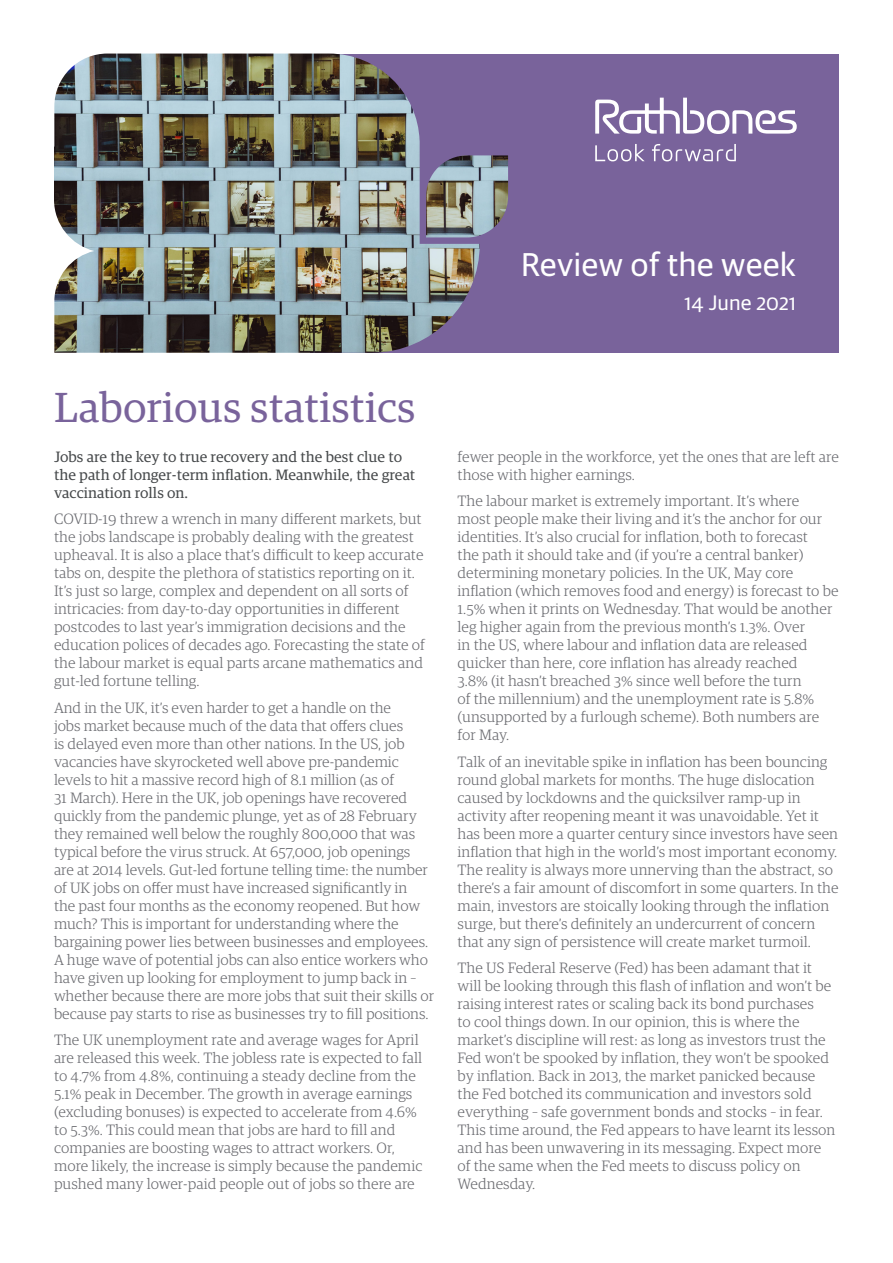
<style>
.page{position:relative;width:893px;height:1263px;background:#fff}
.page>*{position:absolute;margin:0;border:0;box-sizing:border-box;transform-origin:0 0}
.t1{font:42px "Guardian RTB Egyp";color:#79639b}
.t2{font:33px "Guardian RTB Sans";color:#fff}
.t3{font:21px "Guardian RTB Sans";color:#fff}
.t4{font:300 15px/18px "Guardian RTB Egyp";color:#696a6f}
.t5{font:15px/18px "Guardian RTB Egyp";color:#45484a}
</style>
<div class="page">
<div style="left:310px;top:54px;width:529px;height:299px;background:#79639b"></div>
<svg style="left:595px;top:98px;width:202px;height:63px"></svg>
<img style="left:54px;top:54px;width:454px;height:299px">
<h2 class="t2" style="left:521px;top:241px;width:277px">Review of the week</h2>
<h3 class="t3" style="left:684px;top:287px;width:113px">14 June 2021</h3>
<h1 class="t1" style="left:54px;top:379px;width:363px">Laborious statistics</h1>
<p class="t5" style="left:54px;top:447px;width:363px">Jobs are the key to true recovery and the best clue to the path of longer-term inflation. Meanwhile, the great vaccination rolls on.</p>
<p class="t4" style="left:54px;top:509px;width:372px">COVID-19 threw a wrench in many different markets, but the jobs landscape is probably dealing with the greatest upheaval. It is also a place that’s difficult to keep accurate tabs on, despite the plethora of statistics reporting on it.<br>It’s just so large, complex and dependent on all sorts of intricacies: from day-to-day opportunities in different postcodes to last year’s immigration decisions and the education polices of decades ago. Forecasting the state of the labour market is equal parts arcane mathematics and gut-led fortune telling.</p>
<p class="t4" style="left:54px;top:698px;width:382px">And in the UK, it’s even harder to get a handle on the<br>jobs market because much of the data that offers clues<br>is delayed even more than other nations. In the US, job vacancies have skyrocketed well above pre-pandemic levels to hit a massive record high of 8.1 million (as of<br>31 March). Here in the UK, job openings have recovered quickly from the pandemic plunge, yet as of 28 February they remained well below the roughly 800,000 that was typical before the virus struck. At 657,000, job openings<br>are at 2014 levels. Gut-led fortune telling time: the number of UK jobs on offer must have increased significantly in<br>the past four months as the economy reopened. But how much? This is important for understanding where the bargaining power lies between businesses and employees.<br>A huge wave of potential jobs can also entice workers who have given up looking for employment to jump back in – whether because there are more jobs that suit their skills or because pay starts to rise as businesses try to fill positions.</p>
<p class="t4" style="left:54px;top:1030px;width:370px">The UK unemployment rate and average wages for April are released this week. The jobless rate is expected to fall to 4.7% from 4.8%, continuing a steady decline from the 5.1% peak in December. The growth in average earnings (excluding bonuses) is expected to accelerate from 4.6% to 5.3%. This could mean that jobs are hard to fill and companies are boosting wages to attract workers. Or, more likely, the increase is simply because the pandemic pushed many lower-paid people out of jobs so there are</p>
<p class="t4" style="left:458px;top:447px;width:383px">fewer people in the workforce, yet the ones that are left are those with higher earnings.</p>
<p class="t4" style="left:458px;top:491px;width:383px">The labour market is extremely important. It’s where<br>most people make their living and it’s the anchor for our identities. It’s also crucial for inflation, both to forecast<br>the path it should take and (if you’re a central banker) determining monetary policies. In the UK, May core inflation (which removes food and energy) is forecast to be 1.5% when it prints on Wednesday. That would be another leg higher again from the previous month’s 1.3%. Over<br>in the US, where labour and inflation data are released quicker than here, core inflation has already reached<br>3.8% (it hasn’t breached 3% since well before the turn<br>of the millennium) and the unemployment rate is 5.8% (unsupported by a furlough scheme). Both numbers are for May.</p>
<p class="t4" style="left:458px;top:752px;width:383px">Talk of an inevitable spike in inflation has been bouncing round global markets for months. The huge dislocation caused by lockdowns and the quicksilver ramp-up in activity after reopening meant it was unavoidable. Yet it has been more a quarter century since investors have seen inflation that high in the world’s most important economy.<br>The reality is always more unnerving than the abstract, so there’s a fair amount of discomfort in some quarters. In the main, investors are stoically looking through the inflation surge, but there’s definitely an undercurrent of concern that any sign of persistence will create market turmoil.</p>
<p class="t4" style="left:458px;top:958px;width:379px">The US Federal Reserve (Fed) has been adamant that it will be looking through this flash of inflation and won’t be raising interest rates or scaling back its bond purchases<br>to cool things down. In our opinion, this is where the market’s discipline will rest: as long as investors trust the Fed won’t be spooked by inflation, they won’t be spooked by inflation. Back in 2013, the market panicked because the Fed botched its communication and investors sold everything – safe government bonds and stocks – in fear.<br>This time around, the Fed appears to have learnt its lesson and has been unwavering in its messaging. Expect more of the same when the Fed meets to discuss policy on Wednesday.</p>
</div>
